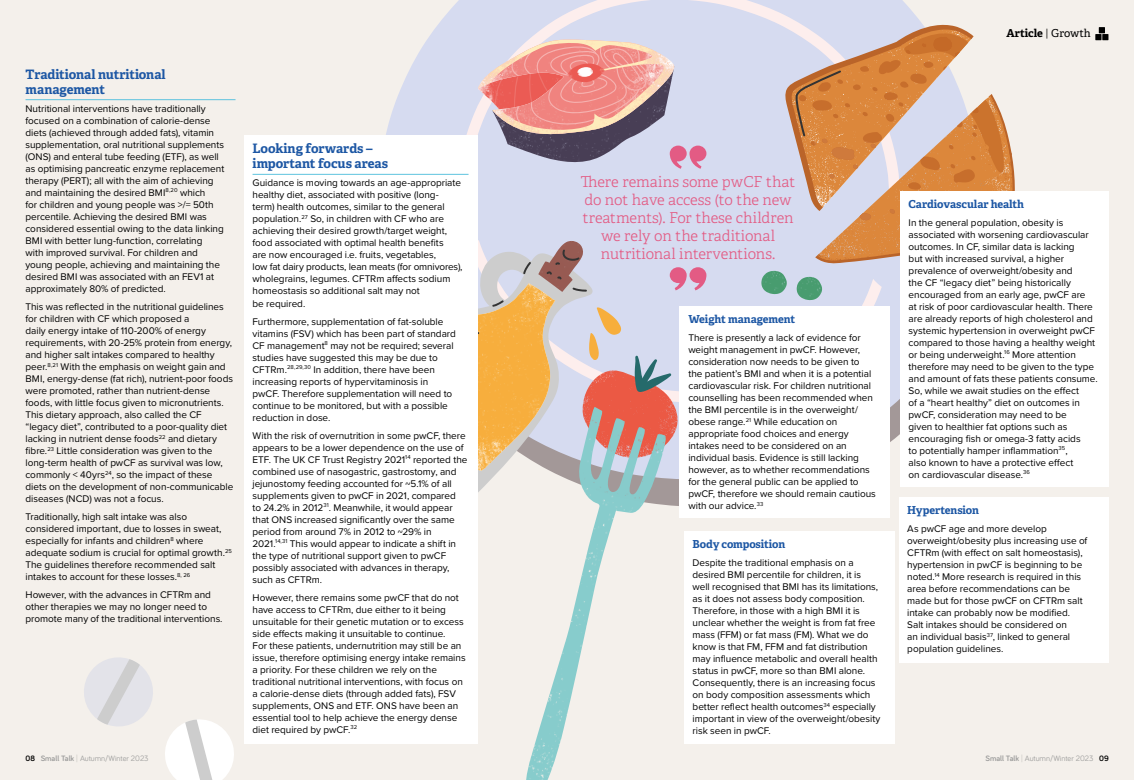
<style>
.page{position:relative;width:1134px;height:780px;background:#f4f0eb}
.page>*{position:absolute;margin:0;border:0;box-sizing:border-box;transform-origin:0 0}
.t1{font:300 15px/18px "Adelle";letter-spacing:-.005em;color:#e35b84;text-align:center}
.t2{font:700 13px/15px "Adelle";letter-spacing:-.005em;color:#1d57a4}
.t3{font:700 11px "Adelle";letter-spacing:-.01em;color:#1d57a4}
.t4{font:700 11px "Adelle";color:#000}
.t5{font:10px/12px "Proxima Nova";letter-spacing:-.005em;color:#000}
.t6{font:8px "Bariol";color:#9d9d9c}
.s1{font-weight:300}
.s2{font-weight:400}
.s3{font-weight:700;color:#000}
.s4{font-weight:700}
</style>
<div class="page">
<svg style="left:386px;top:0;width:532px;height:480px;fill:#d6dbf0"></svg>
<div style="left:459px;top:0;width:441px;height:216px;background:#d6dbf0"></div>
<div style="left:477px;top:240px;width:405px;height:163px;background:#d6dbf0"></div>
<img style="left:621px;top:370px;width:57px;height:87px">
<svg style="left:635px;top:355px;width:37px;height:37px"></svg>
<svg style="left:477px;top:470px;width:49px;height:25px"></svg>
<img style="left:538px;top:241px;width:46px;height:8px">
<svg style="left:477px;top:249px;width:144px;height:221px"></svg>
<svg style="left:784px;top:19px;width:137px;height:192px"></svg>
<svg style="left:787px;top:22px;width:228px;height:243px"></svg>
<hr style="left:26px;top:99px;width:210px;height:1px;background:#5ec3de">
<div style="left:680px;top:306px;width:210px;height:211px;background:#fff"></div>
<div style="left:900px;top:191px;width:208px;height:295px;background:#fff"></div>
<div style="left:244px;top:135px;width:233px;height:608px;background:#fff"></div>
<hr style="left:253px;top:174px;width:215px;height:1px;background:#5ec3de">
<div style="left:684px;top:531px;width:211px;height:212px;background:#fff"></div>
<svg style="left:84px;top:658px;width:150px;height:122px"></svg>
<div style="left:899px;top:497px;width:209px;height:166px;background:#fff"></div>
<svg style="left:670px;top:146px;width:36px;height:23px"></svg>
<svg style="left:670px;top:267px;width:36px;height:23px"></svg>
<img style="left:797px;top:277px;width:25px;height:23px">
<img style="left:761px;top:271px;width:26px;height:23px">
<img style="left:492px;top:137px;width:182px;height:29px">
<svg style="left:478px;top:39px;width:197px;height:98px"></svg>
<img style="left:567px;top:63px;width:38px;height:21px">
<img style="left:577px;top:67px;width:16px;height:10px">
<img style="left:526px;top:407px;width:140px;height:373px">
<svg style="left:1095px;top:27px;width:13px;height:13px"></svg>
<h2 class="t2" style="left:26px;top:67px;width:142px">Traditional nutritional management</h2>
<p class="t5" style="left:26px;top:102px;width:200px">Nutritional interventions have traditionally focused on a combination of calorie-dense diets (achieved through added fats), vitamin supplementation, oral nutritional supplements (ONS) and enteral tube feeding (ETF), as well as optimising pancreatic enzyme replacement therapy (PERT); all with the aim of achieving and maintaining the desired BMI<sup>8,20</sup> which<br>for children and young people was &gt;/= 50th percentile. Achieving the desired BMI was considered essential owing to the data linking BMI with better lung-function, correlating<br>with improved survival. For children and young people, achieving and maintaining the desired BMI was associated with an FEV1 at approximately 80% of predicted.</p>
<p class="t5" style="left:26px;top:300px;width:209px">This was reflected in the nutritional guidelines for children with CF which proposed a<br>daily energy intake of 110-200% of energy requirements, with 20-25% protein from energy, and higher salt intakes compared to healthy peer.<sup>8,21</sup> With the emphasis on weight gain and BMI, energy-dense (fat rich), nutrient-poor foods were promoted, rather than nutrient-dense foods, with little focus given to micronutrients.<br>This dietary approach, also called the CF “legacy diet”, contributed to a poor-quality diet lacking in nutrient dense foods<sup>22</sup> and dietary fibre.<sup>23</sup> Little consideration was given to the long-term health of pwCF as survival was low, commonly &lt; 40yrs<sup>24</sup>, so the impact of these diets on the development of non-communicable diseases (NCD) was not a focus.</p>
<p class="t5" style="left:26px;top:510px;width:208px">Traditionally, high salt intake was also considered important, due to losses in sweat, especially for infants and children<sup>8</sup> where adequate sodium is crucial for optimal growth.<sup>25<br></sup>The guidelines therefore recommended salt intakes to account for these losses.<sup>8,</sup> <sup>26</sup></p>
<p class="t5" style="left:26px;top:588px;width:199px">However, with the advances in CFTRm and other therapies we may no longer need to promote many of the traditional interventions.</p>
<h2 class="t2" style="left:253px;top:141px;width:137px">Looking forwards – important focus areas</h2>
<p class="t5" style="left:253px;top:177px;width:212px">Guidance is moving towards an age-appropriate healthy diet, associated with positive (long&shy;term) health outcomes, similar to the general population.<sup>27</sup> So, in children with CF who are achieving their desired growth/target weight, food associated with optimal health benefits<br>are now encouraged i.e. fruits, vegetables,<br>low fat dairy products, lean meats (for omnivores), wholegrains, legumes. CFTRm affects sodium homeostasis so additional salt may not<br>be required.</p>
<p class="t5" style="left:253px;top:315px;width:205px">Furthermore, supplementation of fat-soluble vitamins (FSV) which has been part of standard CF management<sup>8</sup> may not be required; several studies have suggested this may be due to CFTRm.<sup>28,29,30</sup> In addition, there have been increasing reports of hypervitaminosis in pwCF. Therefore supplementation will need to continue to be monitored, but with a possible reduction in dose.</p>
<p class="t5" style="left:253px;top:429px;width:216px">With the risk of overnutrition in some pwCF, there appears to be a lower dependence on the use of ETF. The UK CF Trust Registry 2021<sup>14</sup> reported the combined use of nasogastric, gastrostomy, and jejunostomy feeding accounted for ~5.1% of all supplements given to pwCF in 2021, compared<br>to 24.2% in 2012<sup>31</sup>. Meanwhile, it would appear that ONS increased significantly over the same period from around 7% in 2012 to ~29% in 2021.<sup>14,31</sup> This would appear to indicate a shift in the type of nutritional support given to pwCF possibly associated with advances in therapy, such as CFTRm.</p>
<p class="t5" style="left:253px;top:591px;width:215px">However, there remains some pwCF that do not have access to CFTRm, due either to it being unsuitable for their genetic mutation or to excess side effects making it unsuitable to continue.<br>For these patients, undernutrition may still be an issue, therefore optimising energy intake remains a priority. For these children we rely on the traditional nutritional interventions, with focus on a calorie-dense diets (through added fats), FSV supplements, ONS and ETF. ONS have been an essential tool to help achieve the energy dense diet required by pwCF.<sup>32</sup></p>
<p class="t4" style="left:1006px;top:26px;width:86px">Article <span class="s1">|</span> <span class="s2">Growth</span></p>
<h1 class="t1" style="left:581px;top:173px;width:216px">There remains some pwCF that do not have access (to the new treatments). For these children we rely on the traditional nutritional interventions.</h1>
<p class="t3" style="left:688px;top:312px;width:108px">Weight management</p>
<p class="t5" style="left:688px;top:331px;width:189px">There is presently a lack of evidence for weight management in pwCF. However, consideration now needs to be given to the patient’s BMI and when it is a potential cardiovascular risk. For children nutritional counselling has been recommended when the BMI percentile is in the overweight/ obese range.<sup>21</sup> While education on appropriate food choices and energy intakes need to be considered on an individual basis. Evidence is still lacking however, as to whether recommendations for the general public can be applied to pwCF, therefore we should remain cautious with our advice.<sup>33</sup></p>
<p class="t3" style="left:693px;top:537px;width:94px">Body composition</p>
<p class="t5" style="left:692px;top:556px;width:189px">Despite the traditional emphasis on a desired BMI percentile for children, it is well recognised that BMI has its limitations, as it does not assess body composition.<br>Therefore, in those with a high BMI it is unclear whether the weight is from fat free mass (FFM) or fat mass (FM). What we do know is that FM, FFM and fat distribution may influence metabolic and overall health status in pwCF, more so than BMI alone.<br>Consequently, there is an increasing focus on body composition assessments which better reflect health outcomes<sup>34</sup> especially important in view of the overweight/obesity risk seen in pwCF.</p>
<p class="t3" style="left:909px;top:197px;width:117px">Cardiovascular health</p>
<p class="t5" style="left:909px;top:216px;width:191px">In the general population, obesity is associated with worsening cardiovascular outcomes. In CF, similar data is lacking<br>but with increased survival, a higher prevalence of overweight/obesity and<br>the CF “legacy diet” being historically encouraged from an early age, pwCF are<br>at risk of poor cardiovascular health. There are already reports of high cholesterol and systemic hypertension in overweight pwCF compared to those having a healthy weight or being underweight.<sup>16</sup> More attention therefore may need to be given to the type and amount of fats these patients consume.<br>So, while we await studies on the effect<br>of a “heart healthy” diet on outcomes in pwCF, consideration may need to be<br>given to healthier fat options such as encouraging fish or omega-3 fatty acids<br>to potentially hamper inflammation<sup>35</sup>,<br>also known to have a protective effect<br>on cardiovascular disease.<sup>36</sup></p>
<p class="t3" style="left:907px;top:503px;width:73px">Hypertension</p>
<p class="t5" style="left:907px;top:522px;width:182px">As pwCF age and more develop overweight/obesity plus increasing use of CFTRm (with effect on salt homeostasis), hypertension in pwCF is beginning to be noted.<sup>14</sup> More research is required in this area before recommendations can be made but for those pwCF on CFTRm salt intake can probably now be modified.<br>Salt intakes should be considered on<br>an individual basis<sup>37</sup>, linked to general population guidelines.</p>
<p class="t6" style="left:26px;top:753px;width:125px"><span class="s3">08</span> <span class="s4">Small Talk</span> <span class="s1">|</span> Autumn/Winter 2023</p>
<p class="t6" style="left:985px;top:753px;width:125px"><span class="s4">Small Talk</span> <span class="s1">|</span> Autumn/Winter 2023 <span class="s3">09</span></p>
</div>
